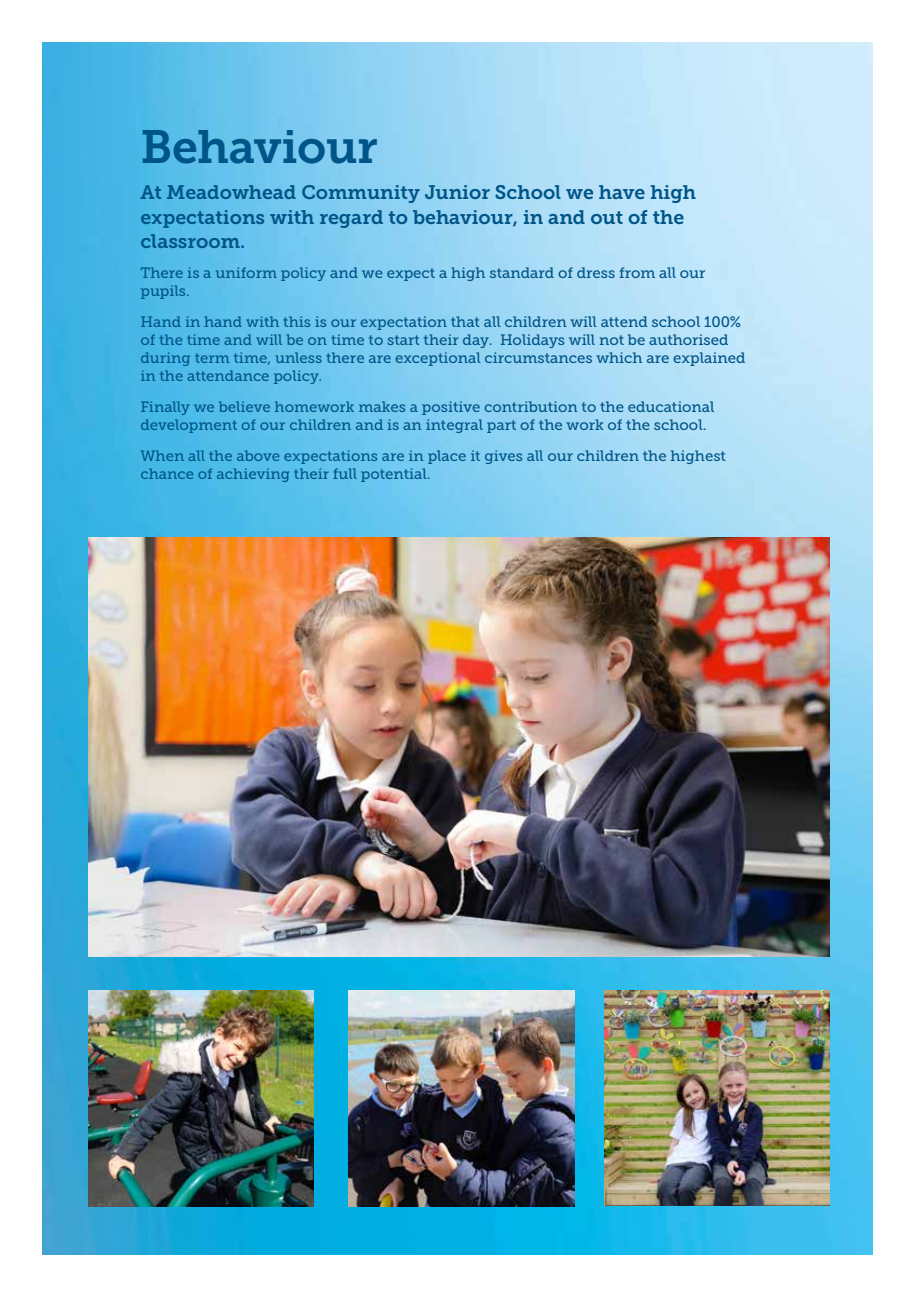
<style>
.page{position:relative;width:915px;height:1297px;background:#fff}
.page>*{position:absolute;margin:0;border:0;box-sizing:border-box;transform-origin:0 0}
.t1{font:46.5px "Museo Slab 700";letter-spacing:-.01em;color:#058}
.t2{font:19.5px/24px "Museo Slab 700";color:#058}
.t3{font:15px/18px "Museo Slab 500";color:#058}
</style>
<div class="page">
<img style="left:43px;top:43px;width:829px;height:1211px">
<img style="left:88px;top:538px;width:741px;height:419px">
<img style="left:604px;top:991px;width:225px;height:214px">
<img style="left:349px;top:991px;width:225px;height:215px">
<img style="left:88px;top:991px;width:226px;height:215px">
<h1 class="t1" style="left:140px;top:120px;width:239px">Behaviour</h1>
<h2 class="t2" style="left:140px;top:181px;width:557px">At Meadowhead Community Junior School we have high expectations with regard to behaviour, in and out of the classroom.</h2>
<p class="t3" style="left:140px;top:264px;width:566px">There is a uniform policy and we expect a high standard of dress from all our pupils.</p>
<p class="t3" style="left:140px;top:313px;width:606px">Hand in hand with this is our expectation that all children will attend school 100% of the time and will be on time to start their day. Holidays will not be authorised during term time, unless there are exceptional circumstances which are explained in the attendance policy.</p>
<p class="t3" style="left:140px;top:398px;width:575px">Finally we believe homework makes a positive contribution to the educational development of our children and is an integral part of the work of the school.</p>
<p class="t3" style="left:140px;top:446px;width:587px">When all the above expectations are in place it gives all our children the highest chance of achieving their full potential.</p>
</div>
